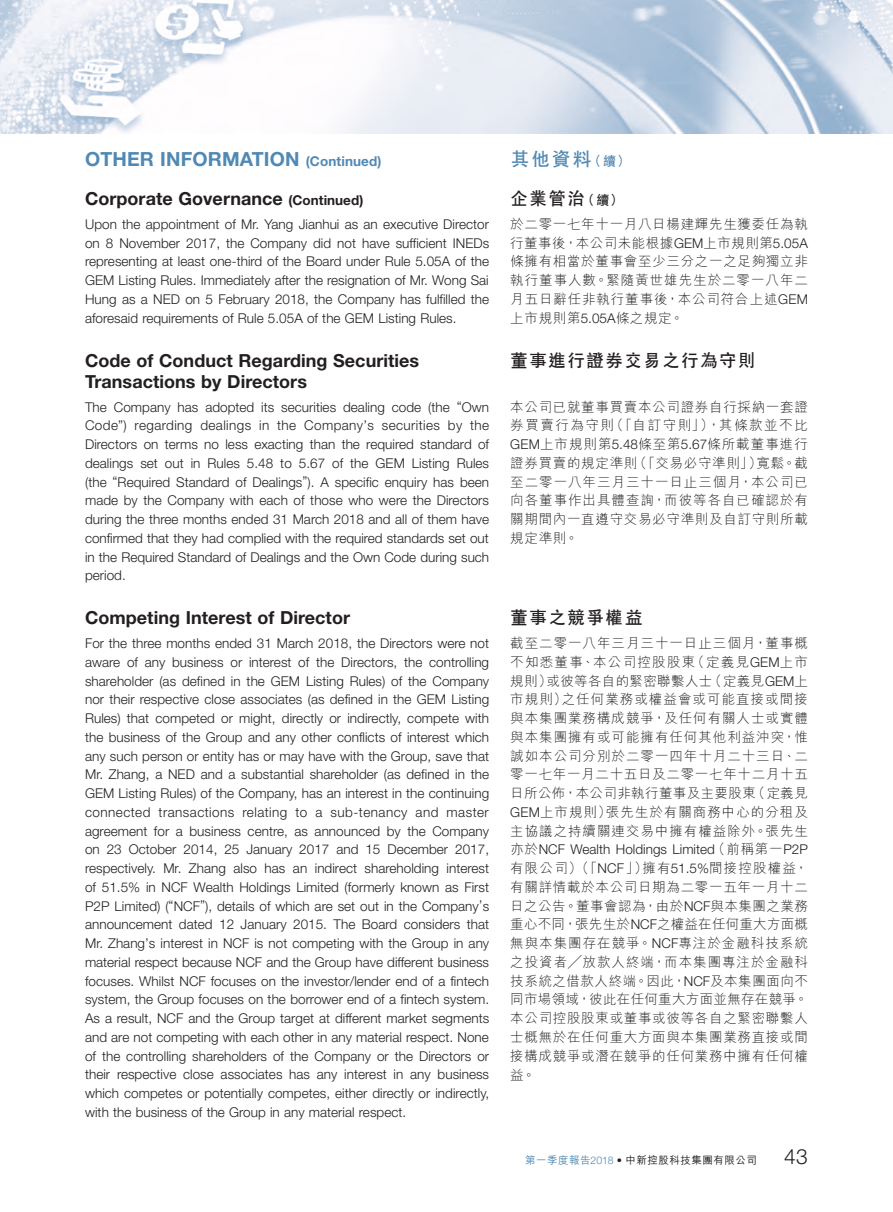
<style>
.page{position:relative;width:893px;height:1212px;background:#fff}
.page>*{position:absolute;margin:0;border:0;box-sizing:border-box;transform-origin:0 0}
.t1{font:300 21px "Helvetica Neue LT Std";color:#231f20}
.Heading_1{font:700 19.5px "Helvetica Neue LT Std";letter-spacing:.01em;color:#5089b4}
.C_Heading_1{font:700 19.5px "C Hei 2 HK";color:#5089b4}
.Heading_2{font:700 18px/21px "Helvetica Neue LT Std";letter-spacing:.005em;color:#231f20}
.C_Heading_2{font:700 18px "C Hei 2 HK";letter-spacing:.055em;color:#231f20}
.Body_Text{font:300 13.5px/18.8px "Helvetica Neue LT Std";letter-spacing:.005em;color:#231f20;text-align:justify}
.C_Body_Text{font:300 13.5px/18.8px "M Hei HK";letter-spacing:.055em;color:#231f20;text-align:justify}
.t2{font:500 10.5px "M Hei HK";letter-spacing:.05em;color:#231f20}
.s1{font-size:13.5px}
.s2{font-family:"Helvetica Neue LT Std"}
.s3{color:#5089b4}
.s4{font-family:"Helvetica Neue LT Std";font-weight:300;color:#5089b4}
.s5{font-family:"Helvetica Neue LT Std";font-weight:300}
</style>
<div class="page">
<img style="left:0;top:0;width:893px;height:133px">
<p class="Heading_1" style="left:85px;top:147px;width:298px">OTHER INFORMATION <span class="s1">(Continued)</span></p>
<p class="Heading_2" style="left:85px;top:188px;width:280px">Corporate Governance <span class="s1">(Continued)</span></p>
<p class="Body_Text" style="left:85px;top:214px;width:406px">Upon the appointment of Mr. Yang Jianhui as an executive Director on 8 November 2017, the Company did not have sufficient INEDs representing at least one-third of the Board under Rule 5.05A of the GEM Listing Rules. Immediately after the resignation of Mr. Wong Sai Hung as a NED on 5 February 2018, the Company has fulfilled the aforesaid requirements of Rule 5.05A of the GEM Listing Rules.</p>
<p class="Heading_2" style="left:85px;top:349px;width:336px">Code of Conduct Regarding Securities<br>Transactions by Directors</p>
<p class="Body_Text" style="left:85px;top:397px;width:406px">The Company has adopted its securities dealing code (the “Own Code”) regarding dealings in the Company’s securities by the Directors on terms no less exacting than the required standard of dealings set out in Rules 5.48 to 5.67 of the GEM Listing Rules (the “Required Standard of Dealings”). A specific enquiry has been made by the Company with each of those who were the Directors during the three months ended 31 March 2018 and all of them have confirmed that they had complied with the required standards set out in the Required Standard of Dealings and the Own Code during such period.</p>
<p class="Heading_2" style="left:85px;top:607px;width:267px">Competing Interest of Director</p>
<p class="Body_Text" style="left:85px;top:634px;width:406px">For the three months ended 31 March 2018, the Directors were not aware of any business or interest of the Directors, the controlling shareholder (as defined in the GEM Listing Rules) of the Company nor their respective close associates (as defined in the GEM Listing Rules) that competed or might, directly or indirectly, compete with the business of the Group and any other conflicts of interest which any such person or entity has or may have with the Group, save that Mr. Zhang, a NED and a substantial shareholder (as defined in the GEM Listing Rules) of the Company, has an interest in the continuing connected transactions relating to a sub-tenancy and master agreement for a business centre, as announced by the Company on 23 October 2014, 25 January 2017 and 15 December 2017, respectively. Mr. Zhang also has an indirect shareholding interest of 51.5% in NCF Wealth Holdings Limited (formerly known as First P2P Limited) (“NCF”), details of which are set out in the Company’s announcement dated 12 January 2015. The Board considers that Mr. Zhang’s interest in NCF is not competing with the Group in any material respect because NCF and the Group have different business focuses. Whilst NCF focuses on the investor/lender end of a fintech system, the Group focuses on the borrower end of a fintech system.<br>As a result, NCF and the Group target at different market segments and are not competing with each other in any material respect. None of the controlling shareholders of the Company or the Directors or their respective close associates has any interest in any business which competes or potentially competes, either directly or indirectly, with the business of the Group in any material respect.</p>
<p class="C_Heading_1" style="left:510px;top:149px;width:122px">其他資料<span class="s1">（續）</span></p>
<p class="C_Heading_2" style="left:510px;top:189px;width:115px">企業管治<span class="s1">（續）</span></p>
<p class="C_Body_Text" style="left:510px;top:214px;width:299px">於二零一七年十一月八日楊建輝先生獲委任為執行董事後，本公司未能根據<span class="s2">GEM</span>上市規則第<span class="s2">5.05A</span>條擁有相當於董事會至少三分之一之足夠獨立非執行董事人數。緊隨黃世雄先生於二零一八年二月五日辭任非執行董事後，本公司符合上述<span class="s2">GEM</span>上市規則第<span class="s2">5.05A</span>條之規定。</p>
<p class="C_Heading_2" style="left:510px;top:351px;width:247px">董事進行證券交易之行為守則</p>
<p class="C_Body_Text" style="left:510px;top:397px;width:299px">本公司已就董事買賣本公司證券自行採納一套證券買賣行為守則（「自訂守則」），其條款並不比<span class="s2">GEM</span>上市規則第<span class="s2">5.48</span>條至第<span class="s2">5.67</span>條所載董事進行證券買賣的規定準則（「交易必守準則」）寬鬆。截至二零一八年三月三十一日止三個月，本公司已向各董事作出具體查詢，而彼等各自已確認於有關期間內一直遵守交易必守準則及自訂守則所載規定準則。</p>
<p class="C_Heading_2" style="left:510px;top:609px;width:133px">董事之競爭權益</p>
<p class="C_Body_Text" style="left:510px;top:634px;width:299px">截至二零一八年三月三十一日止三個月，董事概不知悉董事、本公司控股股東（定義見<span class="s2">GEM</span>上市規則）或彼等各自的緊密聯繫人士（定義見<span class="s2">GEM</span>上市規則）之任何業務或權益會或可能直接或間接與本集團業務構成競爭，及任何有關人士或實體與本集團擁有或可能擁有任何其他利益沖突，惟誠如本公司分別於二零一四年十月二十三日、二零一七年一月二十五日及二零一七年十二月十五日所公佈，本公司非執行董事及主要股東（定義見<span class="s2">GEM</span>上市規則）張先生於有關商務中心的分租及主協議之持續關連交易中擁有權益除外。張先生亦於<span class="s2">NCF Wealth Holdings Limited</span>（前稱第一<span class="s2">P2P</span>有限公司）（「<span class="s2">NCF</span>」）擁有<span class="s2">51.5%</span>間接控股權益，有關詳情載於本公司日期為二零一五年一月十二日之公告。董事會認為，由於<span class="s2">NCF</span>與本集團之業務重心不同，張先生於<span class="s2">NCF</span>之權益在任何重大方面概無與本集團存在競爭。<span class="s2">NCF</span>專注於金融科技系統之投資者╱放款人終端，而本集團專注於金融科技系統之借款人終端。因此，<span class="s2">NCF</span>及本集團面向不同市場領域，彼此在任何重大方面並無存在競爭。本公司控股股東或董事或彼等各自之緊密聯繫人士概無於在任何重大方面與本集團業務直接或間接構成競爭或潛在競爭的任何業務中擁有任何權益。</p>
<p class="t2" style="left:525px;top:1152px;width:233px"><span class="s3">第一季度報告</span><span class="s4">2018</span> <span class="s5">•</span> 中新控股科技集團有限公司</p>
<h1 class="t1" style="left:784px;top:1143px;width:25px">43</h1>
</div>
